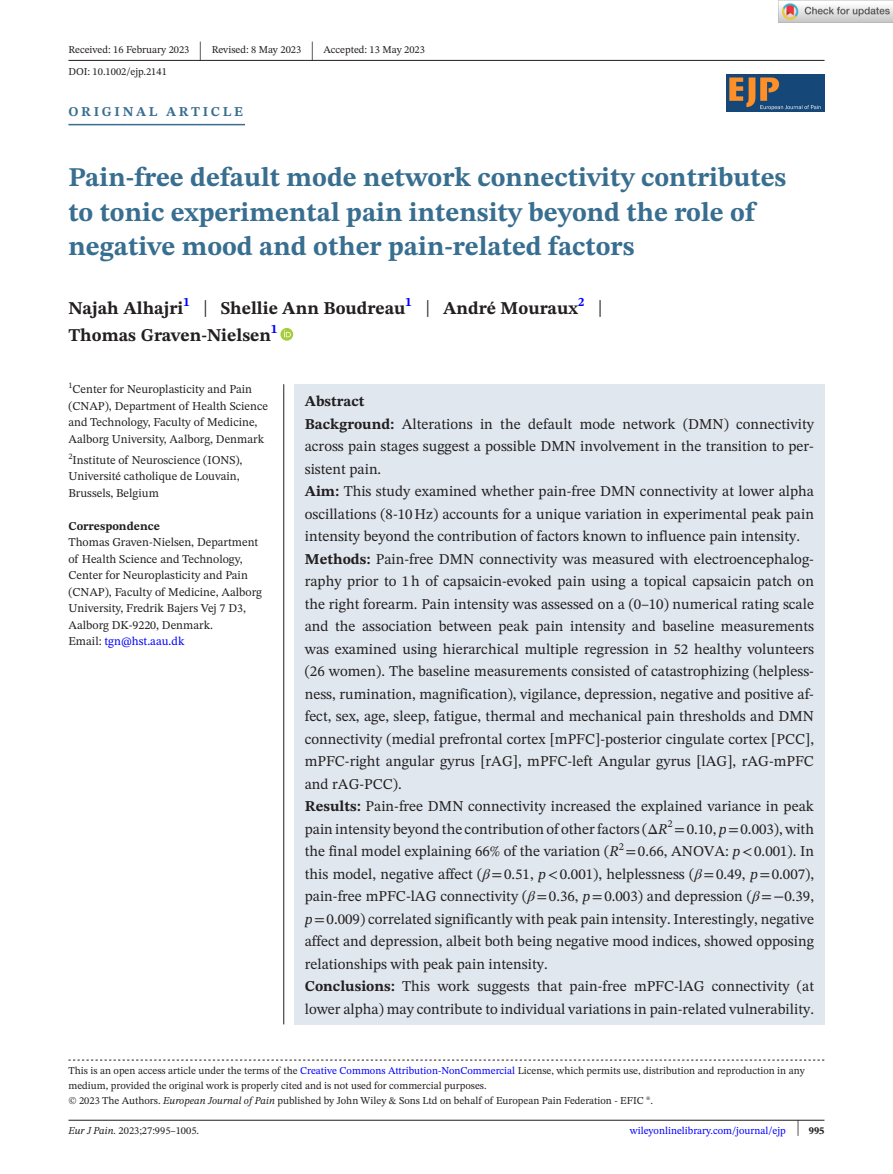
<style>
.page{position:relative;width:893px;height:1174px;background:#fff}
.page>*{position:absolute;margin:0;border:0;box-sizing:border-box;transform-origin:0 0}
.t1{font:700 27px/34.5px "STIX Two Text";color:#386e8f}
.t2{font:25.65px "STIX Two Text";color:#231f20;scale:.49 1}
.t3{font:700 18px/27px "STIX Two Text";color:#231f20}
.t4{font:15px/22.5px "STIX Two Text";color:#231f20}
.t5{font:700 13.5px "STIX Two Text";letter-spacing:.2em;color:#386e8f}
.t6{font:12px/16.5px "STIX Two Text";color:#231f20}
.t7{font:700 12px "STIX Two Text";color:#231f20}
.t8{font:10.5px/15px "STIX Two Text";color:#231f20}
.t9{font:10.5px "STIX Two Text";color:#00f}
.s1{font-weight:400;font-size:23.4px}
.s2{color:#00f}
.s3{font-weight:700}
.s4{font-family:"STIX"}
.s5{font-style:italic}
.s6{font-family:"STIX";font-style:italic}
.s7{font-size:22.2px;color:#231f20}
.s8{font-weight:700;color:#231f20}
</style>
<div class="page">
<hr style="left:68px;top:1119px;width:756px;height:1px;background:#231f20">
<img style="left:727px;top:74px;width:97px;height:37px">
<hr style="left:68px;top:60px;width:756px;height:1px;background:#231f20">
<hr style="left:68px;top:124px;width:177px;height:1px;background:#386e8f">
<svg style="left:280px;top:328px;width:13px;height:13px"></svg>
<svg style="left:284px;top:330px;width:7px;height:7px"></svg>
<svg style="left:68px;top:1059px;width:756px;height:1px"></svg>
<div style="left:294px;top:384px;width:530px;height:640px;background:#e0e7ef"></div>
<hr style="left:283px;top:384px;width:1px;height:640px;background:#231f20">
<img style="left:779px;top:0;width:114px;height:23px">
<p class="t8" style="left:68px;top:42px;width:123px">Received: 16 February 2023</p>
<h2 class="t2" style="left:199px;top:32px;width:8px">|</h2>
<p class="t8" style="left:212px;top:42px;width:91px">Revised: 8 May 2023</p>
<h2 class="t2" style="left:311px;top:32px;width:8px">|</h2>
<p class="t8" style="left:323px;top:42px;width:103px">Accepted: 13 May 2023</p>
<p class="t8" style="left:68px;top:64px;width:100px">DOI: 10.1002/ejp.2141</p>
<p class="t5" style="left:68px;top:101px;width:176px">ORIGINAL ARTICLE</p>
<h1 class="t1" style="left:68px;top:161px;width:719px">Pain-free default mode network connectivity contributes to tonic experimental pain intensity beyond the role of negative mood and other pain-related factors</h1>
<p class="t3" style="left:68px;top:295px;width:536px">Najah Alhajri<sup>1</sup> <span class="s1">|</span> Shellie Ann Boudreau<sup>1</sup> <span class="s1">|</span> André Mouraux<sup>2</sup> <span class="s1">|<br></span>Thomas Graven-Nielsen<sup>1</sup></p>
<p class="t6" style="left:68px;top:381px;width:201px"><sup>1</sup>Center for Neuroplasticity and Pain (CNAP), Department of Health Science and Technology, Faculty of Medicine, Aalborg University, Aalborg, Denmark</p>
<p class="t6" style="left:68px;top:451px;width:176px"><sup>2</sup>Institute of Neuroscience (IONS),<br>Université catholique de Louvain,<br>Brussels, Belgium</p>
<p class="t7" style="left:68px;top:517px;width:93px">Correspondence</p>
<p class="t6" style="left:68px;top:534px;width:195px">Thomas Graven-Nielsen, Department of Health Science and Technology, Center for Neuroplasticity and Pain (CNAP), Faculty of Medicine, Aalborg University, Fredrik Bajers Vej 7 D3, Aalborg DK-9220, Denmark.<br>Email: <span class="s2">tgn@hst.aau.dk</span></p>
<p class="t4" style="left:305px;top:390px;width:511px"><span class="s3">Abstract<br>Background:</span> Alterations in the default mode network (DMN) connectivity across pain stages suggest a possible DMN involvement in the transition to per&shy;sistent pain.<br><span class="s3">Aim:</span> This study examined whether pain-free DMN connectivity at lower alpha oscillations (8-10Hz) accounts for a unique variation in experimental peak pain intensity beyond the contribution of factors known to influence pain intensity.<br><span class="s3">Methods:</span> Pain-free DMN connectivity was measured with electroencephalog&shy;raphy prior to 1h of capsaicin-evoked pain using a topical capsaicin patch on the right forearm. Pain intensity was assessed on a (0–10) numerical rating scale and the association between peak pain intensity and baseline measurements was examined using hierarchical multiple regression in 52 healthy volunteers (26 women). The baseline measurements consisted of catastrophizing (helpless&shy;ness, rumination, magnification), vigilance, depression, negative and positive af&shy;fect, sex, age, sleep, fatigue, thermal and mechanical pain thresholds and DMN connectivity (medial prefrontal cortex [mPFC]-posterior cingulate cortex [PCC], mPFC-right angular gyrus [rAG], mPFC-left Angular gyrus [lAG], rAG-mPFC and rAG-PCC).<br><span class="s3">Results:</span> Pain-free DMN connectivity increased the explained variance in peak pain intensity beyond the contribution of other factors (<span class="s4">Δ</span><span class="s5">R</span></p>
<p class="t8" style="left:667px;top:816px;width:7px">2</p>
<p class="t4" style="left:675px;top:817px;width:141px"><span class="s4">=</span>0.10, <span class="s5">p</span><span class="s4">=</span>0.003), with</p>
<p class="t4" style="left:305px;top:840px;width:315px">the final model explaining 66% of the variation (<span class="s5">R</span></p>
<p class="t8" style="left:619px;top:838px;width:7px">2</p>
<p class="t4" style="left:305px;top:840px;width:511px;text-indent:321px"><span class="s4">=</span>0.66, ANOVA: <span class="s5">p</span><span class="s4">&lt;</span>0.001). In this model, negative affect (<span class="s6">β</span><span class="s4">=</span>0.51, <span class="s5">p</span><span class="s4">&lt;</span>0.001), helplessness (<span class="s6">β</span><span class="s4">=</span>0.49, <span class="s5">p</span><span class="s4">=</span>0.007), pain-free mPFC-lAG connectivity (<span class="s6">β</span><span class="s4">=</span>0.36, <span class="s5">p</span><span class="s4">=</span>0.003) and depression (<span class="s6">β</span><span class="s4">=</span>−0.39, <span class="s5">p</span><span class="s4">=</span>0.009) correlated significantly with peak pain intensity. Interestingly, negative affect and depression, albeit both being negative mood indices, showed opposing relationships with peak pain intensity.<br><span class="s3">Conclusions:</span> This work suggests that pain-free mPFC-lAG connectivity (at lower alpha) may contribute to individual variations in pain-related vulnerability.</p>
<p class="t8" style="left:68px;top:1063px;width:738px">This is an open access article under the terms of the <span class="s2">Creative Commons Attribution-NonCommercial</span> License, which permits use, distribution and reproduction in any medium, provided the original work is properly cited and is not used for commercial purposes.<br>© 2023 The Authors. <span class="s5">European Journal of Pain</span> published by John Wiley &amp; Sons Ltd on behalf of European Pain Federation - EFIC ®.</p>
<p class="t8" style="left:68px;top:1123px;width:132px"><span class="s5">Eur J Pain.</span> 2023;27:995–1005.</p>
<p class="t9" style="left:630px;top:1123px;width:196px">wileyonlinelibrary.com/journal/ejp <span class="s7">|</span> <span class="s8">995</span></p>
</div>
